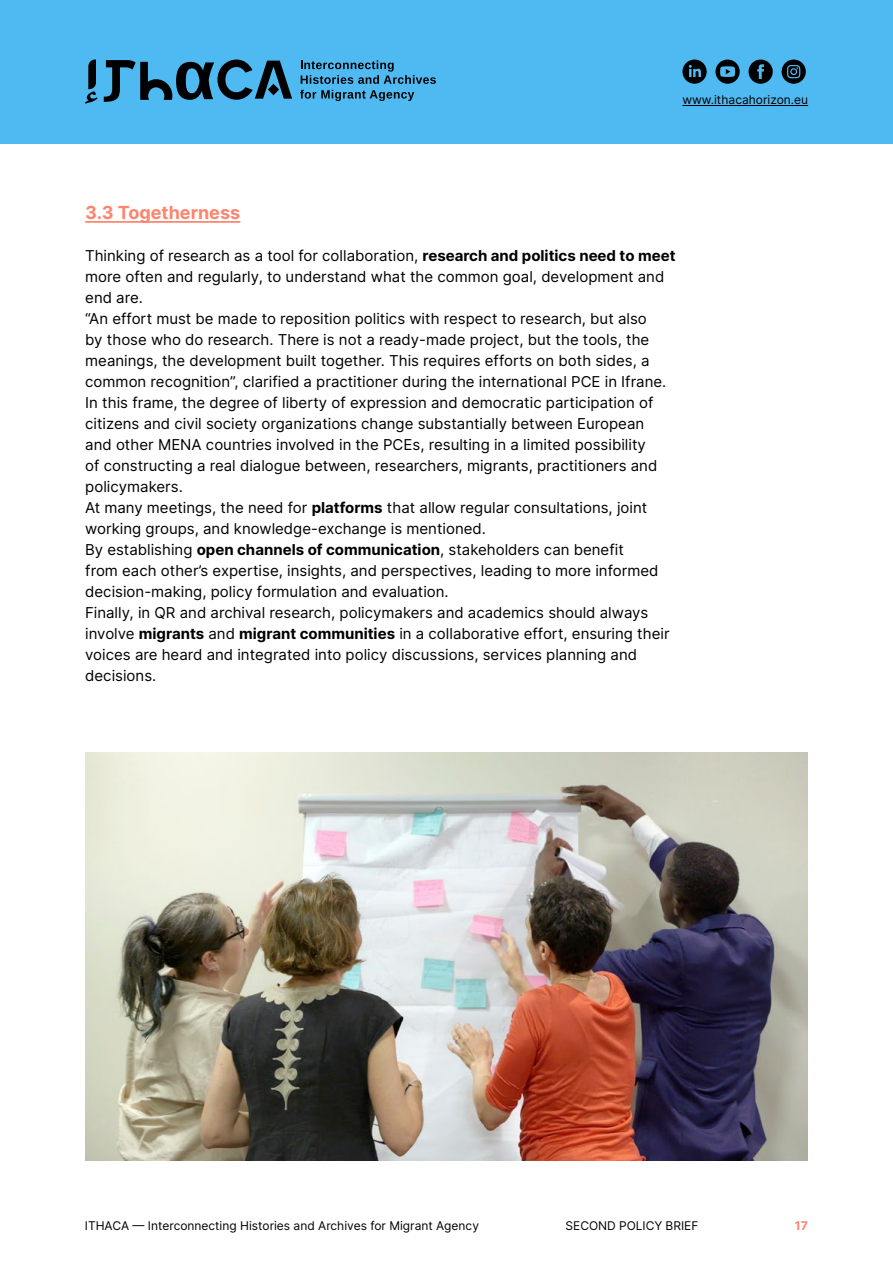
<style>
.page{position:relative;width:893px;height:1263px;background:#fff}
.page>*{position:absolute;margin:0;border:0;box-sizing:border-box;transform-origin:0 0}
.t1{font:700 18px "Inter";color:#ff846e}
.t2{font:15px/21px "Inter";color:#000}
.t3{font:12px "Inter";color:#000}
.t4{font:700 12px "Inter";color:#ff846e}
.s1{font-weight:700}
</style>
<div class="page">
<div style="left:0;top:0;width:893px;height:144px;background:#4fbaf2"></div>
<svg style="left:301px;top:60px;width:135px;height:24px"></svg>
<svg style="left:300px;top:90px;width:114px;height:11px"></svg>
<svg style="left:85px;top:60px;width:207px;height:44px"></svg>
<hr style="left:682px;top:105px;width:126px;height:1px;background:#000">
<svg style="left:715px;top:60px;width:25px;height:24px"></svg>
<svg style="left:682px;top:60px;width:25px;height:24px"></svg>
<svg style="left:748px;top:60px;width:25px;height:24px"></svg>
<svg style="left:782px;top:60px;width:24px;height:24px"></svg>
<hr style="left:85px;top:221px;width:155px;height:2px;background:#ff846e">
<img style="left:85px;top:753px;width:723px;height:408px">
<p class="t3" style="left:682px;top:90px;width:127px">www.ithacahorizon.eu</p>
<p class="t1" style="left:85px;top:199px;width:157px">3.3 Togetherness</p>
<p class="t2" style="left:85px;top:245px;width:592px">Thinking of research as a tool for collaboration, <span class="s1">research and politics need to meet </span>more often and regularly, to understand what the common goal, development and end are.<br>“An effort must be made to reposition politics with respect to research, but also<br>by those who do research. There is not a ready-made project, but the tools, the meanings, the development built together. This requires efforts on both sides, a common recognition”, clarified a practitioner during the international PCE in Ifrane.<br>In this frame, the degree of liberty of expression and democratic participation of citizens and civil society organizations change substantially between European<br>and other MENA countries involved in the PCEs, resulting in a limited possibility<br>of constructing a real dialogue between, researchers, migrants, practitioners and policymakers.<br>At many meetings, the need for <span class="s1">platforms</span> that allow regular consultations, joint working groups, and knowledge-exchange is mentioned.<br>By establishing <span class="s1">open channels of communication</span>, stakeholders can benefit<br>from each other’s expertise, insights, and perspectives, leading to more informed decision-making, policy formulation and evaluation.<br>Finally, in QR and archival research, policymakers and academics should always involve <span class="s1">migrants</span> and <span class="s1">migrant communities</span> in a collaborative effort, ensuring their voices are heard and integrated into policy discussions, services planning and decisions.</p>
<p class="t3" style="left:85px;top:1216px;width:396px">ITHACA — Interconnecting Histories and Archives for Migrant Agency</p>
<p class="t4" style="left:795px;top:1216px;width:15px">17</p>
<p class="t3" style="left:565px;top:1216px;width:134px">SECOND POLICY BRIEF</p>
</div>
